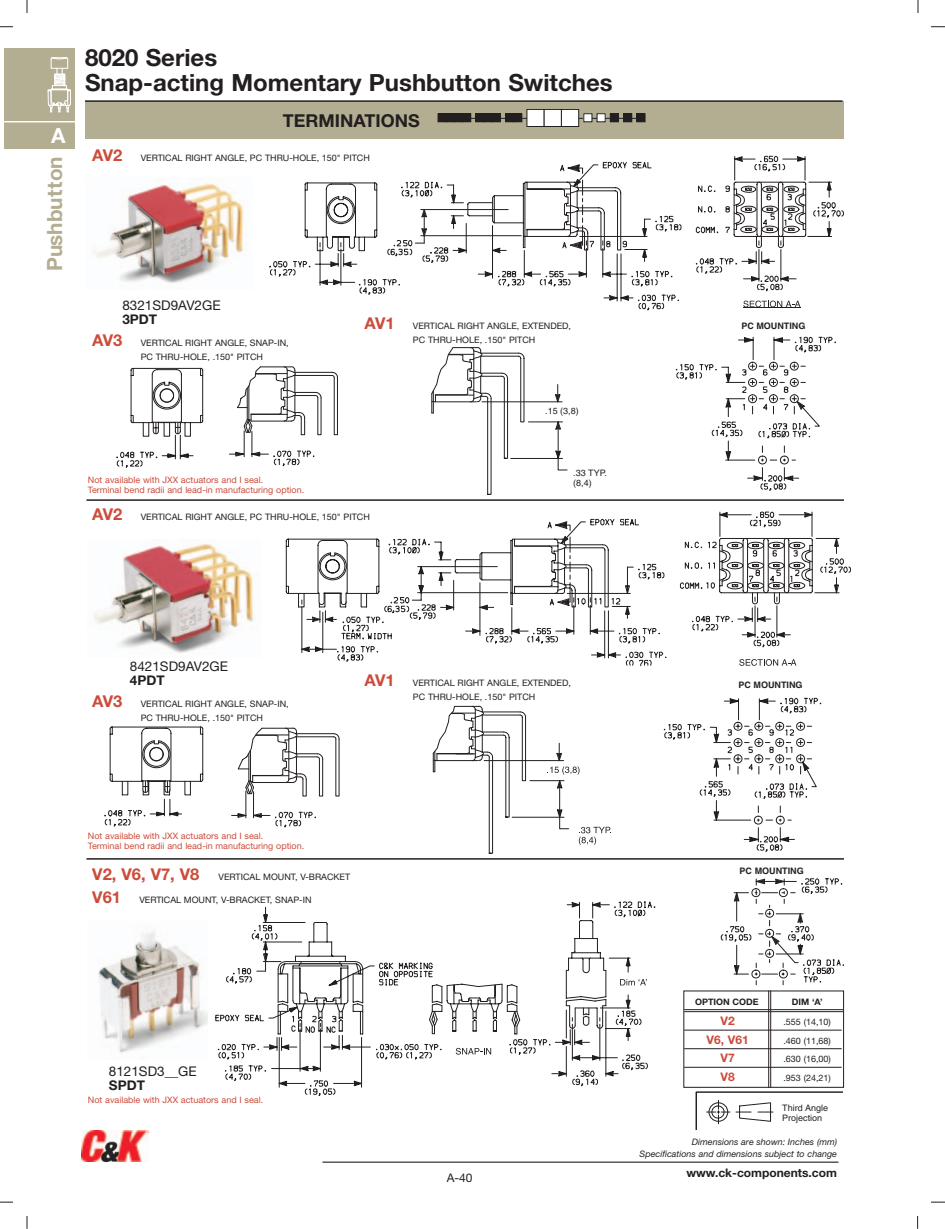
<style>
.page{position:relative;width:945px;height:1229px;background:#fff}
.page>*{position:absolute;margin:0;border:0;box-sizing:border-box;transform-origin:0 0}
.t1{font:700 23.7px/25.2px "Helvetica Neue";color:#231f20}
.t2{font:700 21px "Helvetica Neue";color:#b3ad92}
.t3{font:700 20.7px "Helvetica Neue";color:#fff}
.t4{font:700 17.85px "Helvetica Neue";color:#231f20}
.t5{font:13.35px "Helvetica Neue";color:#231f20}
.t6{font:700 13.35px "Helvetica Neue";color:#231f20}
.t7{font:700 11.85px "Helvetica Neue";color:#231f20}
.t8{font:700 11.85px "Helvetica Neue";color:#cd4b3b}
.t9{font:11.85px "Helvetica Neue";color:#231f20}
.t10{font:8.85px/14.1px "Helvetica Neue";color:#231f20}
.t11{font:8.85px/10.4px "Helvetica Neue";color:#cd4b3b}
.t12{font:italic 8.85px/11.9px "Helvetica Neue";color:#231f20;text-align:right}
.t13{font:8.85px/10.6px "Helvetica";color:#231f20}
.t14{font:700 8.85px "Helvetica";color:#231f20}
.t15{font:700 8.85px "Helvetica Neue";color:#231f20}
.s1{font-weight:700;font-size:16.35px;color:#cd4b3b}
</style>
<div class="page">
<hr style="left:322px;top:1161px;width:516px;height:1px;background:#57585a">
<div style="left:4px;top:49px;width:70px;height:100px;background:#b3ad92"></div>
<hr style="left:4px;top:121px;width:70px;height:1px;background:#fff">
<svg style="left:47px;top:57px;width:24px;height:56px"></svg>
<svg style="left:0;top:0;width:28px;height:27px"></svg>
<svg style="left:0;top:1201px;width:28px;height:27px"></svg>
<svg style="left:917px;top:1201px;width:28px;height:27px"></svg>
<svg style="left:918px;top:0;width:27px;height:27px"></svg>
<div style="left:14px;top:13px;width:26px;height:27px;background:#fff"></div>
<div style="left:904px;top:13px;width:28px;height:27px;background:#fff"></div>
<div style="left:14px;top:1188px;width:26px;height:27px;background:#fff"></div>
<div style="left:904px;top:1188px;width:28px;height:27px;background:#fff"></div>
<img style="left:82px;top:1130px;width:66px;height:32px">
<svg style="left:696px;top:1091px;width:147px;height:38px"></svg>
<div style="left:85px;top:101px;width:759px;height:37px;background:#b3ad92"></div>
<div style="left:438px;top:114px;width:8px;height:8px;background:#231f20"></div>
<div style="left:438px;top:113px;width:9px;height:9px;border:1px solid #231f20"></div>
<div style="left:446px;top:114px;width:8px;height:8px;background:#231f20"></div>
<div style="left:446px;top:113px;width:9px;height:9px;border:1px solid #231f20"></div>
<div style="left:454px;top:114px;width:9px;height:8px;background:#231f20"></div>
<div style="left:454px;top:113px;width:9px;height:9px;border:1px solid #231f20"></div>
<div style="left:463px;top:114px;width:8px;height:8px;background:#231f20"></div>
<div style="left:462px;top:113px;width:9px;height:9px;border:1px solid #231f20"></div>
<div style="left:476px;top:114px;width:8px;height:8px;background:#231f20"></div>
<div style="left:476px;top:113px;width:8px;height:9px;border:1px solid #231f20"></div>
<div style="left:484px;top:114px;width:8px;height:8px;background:#231f20"></div>
<div style="left:484px;top:113px;width:9px;height:9px;border:1px solid #231f20"></div>
<div style="left:492px;top:114px;width:8px;height:8px;background:#231f20"></div>
<div style="left:492px;top:113px;width:9px;height:9px;border:1px solid #231f20"></div>
<div style="left:505px;top:114px;width:9px;height:8px;background:#231f20"></div>
<div style="left:505px;top:113px;width:9px;height:9px;border:1px solid #231f20"></div>
<div style="left:514px;top:114px;width:8px;height:8px;background:#231f20"></div>
<div style="left:513px;top:113px;width:9px;height:9px;border:1px solid #231f20"></div>
<div style="left:527px;top:109px;width:17px;height:17px;background:#fff"></div>
<div style="left:527px;top:109px;width:18px;height:18px;border:1px solid #231f20"></div>
<div style="left:544px;top:109px;width:17px;height:17px;background:#fff"></div>
<div style="left:544px;top:109px;width:18px;height:18px;border:1px solid #231f20"></div>
<div style="left:561px;top:109px;width:18px;height:17px;background:#fff"></div>
<div style="left:561px;top:109px;width:18px;height:18px;border:1px solid #231f20"></div>
<div style="left:584px;top:114px;width:8px;height:8px;background:#fff"></div>
<div style="left:583px;top:113px;width:9px;height:9px;border:1px solid #231f20"></div>
<div style="left:597px;top:114px;width:8px;height:8px;background:#fff"></div>
<div style="left:597px;top:113px;width:9px;height:9px;border:1px solid #231f20"></div>
<div style="left:610px;top:114px;width:9px;height:8px;background:#231f20"></div>
<div style="left:610px;top:113px;width:9px;height:9px;border:1px solid #231f20"></div>
<div style="left:624px;top:114px;width:8px;height:8px;background:#231f20"></div>
<div style="left:623px;top:113px;width:9px;height:9px;border:1px solid #231f20"></div>
<div style="left:637px;top:114px;width:8px;height:8px;background:#231f20"></div>
<div style="left:637px;top:113px;width:8px;height:9px;border:1px solid #231f20"></div>
<svg style="left:116px;top:366px;width:222px;height:101px"></svg>
<svg style="left:431px;top:347px;width:137px;height:147px"></svg>
<svg style="left:676px;top:336px;width:160px;height:154px"></svg>
<svg style="left:433px;top:706px;width:178px;height:147px"></svg>
<svg style="left:664px;top:697px;width:157px;height:154px"></svg>
<svg style="left:753px;top:512px;width:98px;height:136px"></svg>
<svg style="left:679px;top:512px;width:106px;height:126px"></svg>
<svg style="left:739px;top:659px;width:57px;height:7px"></svg>
<svg style="left:286px;top:518px;width:380px;height:148px"></svg>
<svg style="left:104px;top:726px;width:235px;height:101px"></svg>
<svg style="left:215px;top:901px;width:440px;height:194px"></svg>
<svg style="left:721px;top:878px;width:123px;height:107px"></svg>
<img style="left:93px;top:183px;width:151px;height:107px">
<img style="left:98px;top:931px;width:110px;height:122px">
<img style="left:94px;top:543px;width:160px;height:110px">
<hr style="left:86px;top:858px;width:758px;height:1px;background:#231f20">
<hr style="left:86px;top:499px;width:758px;height:2px;background:#231f20">
<svg style="left:269px;top:156px;width:575px;height:154px"></svg>
<hr style="left:684px;top:1009px;width:159px;height:1px;background:#231f20">
<hr style="left:684px;top:1011px;width:159px;height:1px;background:#231f20">
<hr style="left:684px;top:1029px;width:158px;height:1px;background:#231f20">
<hr style="left:684px;top:1048px;width:158px;height:1px;background:#231f20">
<hr style="left:684px;top:1066px;width:158px;height:1px;background:#231f20">
<hr style="left:770px;top:990px;width:1px;height:97px;background:#231f20">
<hr style="left:768px;top:990px;width:1px;height:97px;background:#231f20">
<hr style="left:85px;top:100px;width:758px;height:2px;background:#231f20">
<h3 class="t3" style="left:51px;top:123px;width:16px">A</h3>
<h2 class="t2" style="left:42px;top:271px;width:116px;rotate:-90deg">Pushbutton</h2>
<h1 class="t1" style="left:85px;top:47px;width:529px">8020 Series<br>Snap-acting Momentary Pushbutton Switches</h1>
<h3 class="t4" style="left:283px;top:114px;width:138px">TERMINATIONS</h3>
<p class="t10" style="left:92px;top:151px;width:279px"><span class="s1">AV2</span> VERTICAL RIGHT ANGLE, PC THRU-HOLE, 150" PITCH</p>
<h3 class="t5" style="left:122px;top:300px;width:100px">8321SD9AV2GE</h3>
<h3 class="t6" style="left:122px;top:314px;width:36px">3PDT</h3>
<p class="t10" style="left:365px;top:319px;width:208px"><span class="s1">AV1</span> VERTICAL RIGHT ANGLE, EXTENDED,</p>
<p class="t10" style="left:92px;top:336px;width:198px"><span class="s1">AV3</span> VERTICAL RIGHT ANGLE, SNAP-IN,</p>
<p class="t10" style="left:413px;top:333px;width:124px">PC THRU-HOLE, .150" PITCH</p>
<p class="t10" style="left:141px;top:351px;width:124px">PC THRU-HOLE, .150" PITCH</p>
<p class="t13" style="left:545px;top:406px;width:35px">.15 (3,8)</p>
<p class="t11" style="left:88px;top:475px;width:218px">Not available with JXX actuators and I seal.<br>Terminal bend radii and lead-in manufacturing option.</p>
<p class="t10" style="left:92px;top:510px;width:279px"><span class="s1">AV2</span> VERTICAL RIGHT ANGLE, PC THRU-HOLE, 150" PITCH</p>
<p class="t13" style="left:573px;top:468px;width:35px;line-height:9.9px">.33 TYP. (8,4)</p>
<p class="t14" style="left:741px;top:318px;width:66px">PC MOUNTING</p>
<h3 class="t5" style="left:130px;top:661px;width:100px">8421SD9AV2GE</h3>
<h3 class="t6" style="left:130px;top:675px;width:36px">4PDT</h3>
<p class="t10" style="left:141px;top:698px;width:150px;text-indent:-48px"><span class="s1">AV3</span> VERTICAL RIGHT ANGLE, SNAP-IN,<br>PC THRU-HOLE, .150" PITCH</p>
<p class="t10" style="left:413px;top:676px;width:160px;text-indent:-48px"><span class="s1">AV1</span> VERTICAL RIGHT ANGLE, EXTENDED,<br>PC THRU-HOLE, .150" PITCH</p>
<p class="t11" style="left:88px;top:831px;width:218px">Not available with JXX actuators and I seal.<br>Terminal bend radii and lead-in manufacturing option.</p>
<p class="t10" style="left:92px;top:870px;width:259px"><span class="s1">V2, V6, V7, V8</span> VERTICAL MOUNT, V-BRACKET</p>
<p class="t10" style="left:92px;top:893px;width:221px"><span class="s1">V61</span> VERTICAL MOUNT, V-BRACKET, SNAP-IN</p>
<h3 class="t5" style="left:109px;top:1066px;width:89px">8121SD3__GE</h3>
<h3 class="t6" style="left:109px;top:1080px;width:38px">SPDT</h3>
<p class="t11" style="left:88px;top:1095px;width:177px">Not available with JXX actuators and I seal.</p>
<h3 class="t9" style="left:447px;top:1173px;width:27px">A-40</h3>
<p class="t14" style="left:739px;top:677px;width:66px">PC MOUNTING</p>
<p class="t14" style="left:740px;top:863px;width:66px">PC MOUNTING</p>
<p class="t15" style="left:695px;top:998px;width:65px">OPTION CODE</p>
<p class="t15" style="left:792px;top:998px;width:32px">DIM ‘A’</p>
<h3 class="t8" style="left:721px;top:1016px;width:16px">V2</h3>
<p class="t10" style="left:783px;top:1016px;width:49px">.555 (14,10)</p>
<h3 class="t8" style="left:707px;top:1035px;width:44px">V6, V61</h3>
<p class="t10" style="left:783px;top:1034px;width:49px">.460 (11,68)</p>
<h3 class="t8" style="left:721px;top:1054px;width:16px">V7</h3>
<p class="t10" style="left:783px;top:1053px;width:49px">.630 (16,00)</p>
<h3 class="t8" style="left:721px;top:1072px;width:16px">V8</h3>
<p class="t10" style="left:783px;top:1071px;width:49px">.953 (24,21)</p>
<p class="t13" style="left:782px;top:1103px;width:47px">Third Angle<br>Projection</p>
<p class="t12" style="left:640px;top:1136px;width:199px">Dimensions are shown: Inches (mm)<br>Specifications and dimensions subject to change</p>
<h3 class="t7" style="left:686px;top:1168px;width:152px">www.ck-components.com</h3>
</div>
